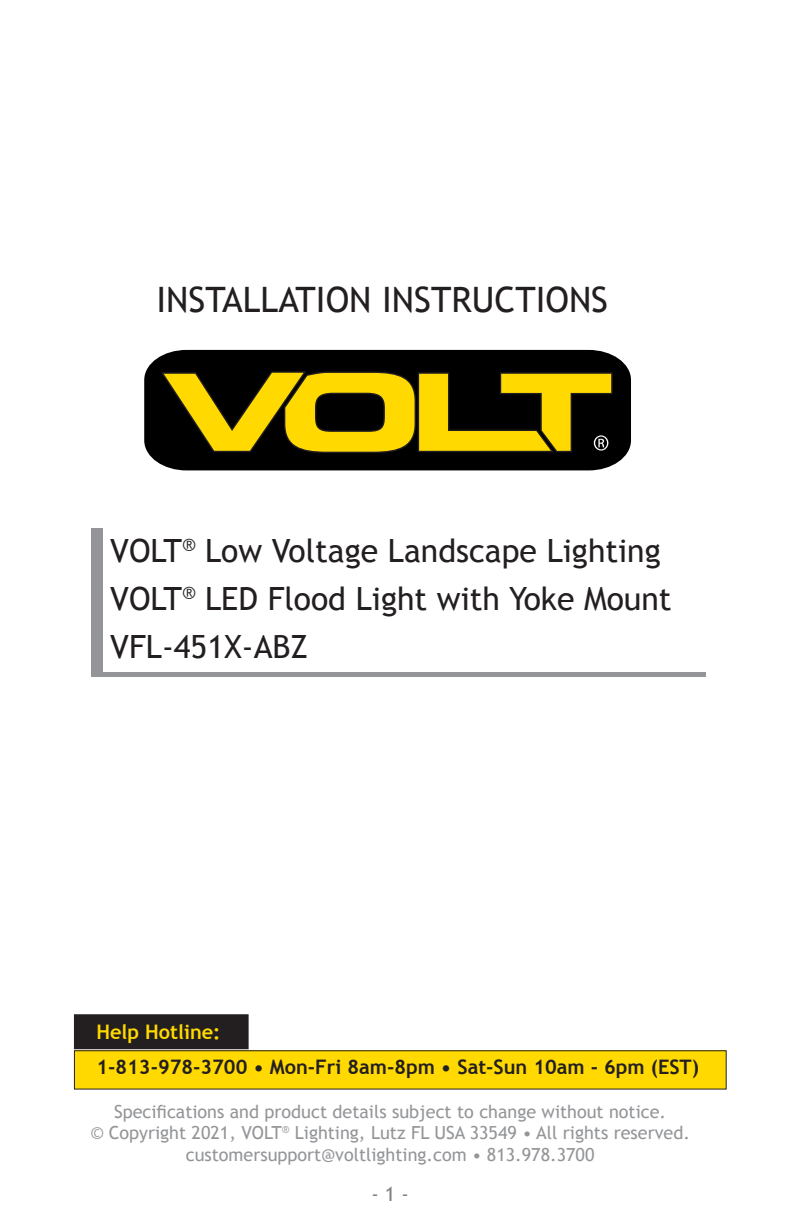
<style>
.page{position:relative;width:792px;height:1224px;background:#fff}
.page>*{position:absolute;margin:0;border:0;box-sizing:border-box;transform-origin:0 0}
.t1{font:35px "Trebuchet MS";color:#231f20}
.t2{font:32px "Trebuchet MS";color:#231f20}
.t3{font:700 20px "Trebuchet MS";color:#231f20}
.t4{font:700 20px "Trebuchet MS";color:#ffd900}
.t5{font:20px "Trebuchet MS";color:#7e8083}
.copyright{font:18px/21.6px "Trebuchet MS";color:#939598;text-align:center}
</style>
<div class="page">
<div style="left:144px;top:350px;width:487px;height:120px;background:#000001"></div>
<svg style="left:160px;top:370px;width:454px;height:84px;background:#816e02"></svg>
<div style="left:91px;top:528px;width:11px;height:149px;background:#939598"></div>
<hr style="left:92px;top:672px;width:614px;height:4px;background:#939598">
<div style="left:74px;top:1051px;width:652px;height:38px;background:#ffd900"></div>
<div style="left:74px;top:1050px;width:652px;height:39px;border:1px solid #231f20"></div>
<div style="left:74px;top:1015px;width:174px;height:34px;background:#231f20"></div>
<div style="left:74px;top:1014px;width:174px;height:35px;border:1px solid #231f20"></div>
<p class="t1" style="left:156px;top:279px;width:453px">INSTALLATION INSTRUCTIONS</p>
<p class="t2" style="left:110px;top:532px;width:552px">VOLT<sup>®</sup> Low Voltage Landscape Lighting</p>
<p class="t2" style="left:110px;top:580px;width:563px">VOLT<sup>®</sup> LED Flood Light with Yoke Mount</p>
<p class="t2" style="left:110px;top:628px;width:199px">VFL-451X-ABZ</p>
<p class="t4" style="left:96px;top:1019px;width:126px">Help Hotline:</p>
<p class="t3" style="left:96px;top:1054px;width:604px">1-813-978-3700 • Mon-Fri 8am-8pm • Sat-Sun 10am - 6pm (EST)</p>
<p class="copyright" style="left:114px;top:1101px;width:554px">Specifications and product details subject to change without notice.</p>
<p class="copyright" style="left:91px;top:1122px;width:601px">© Copyright 2021, VOLT<sup>®</sup> Lighting, Lutz FL USA 33549 • All rights reserved. customersupport@voltlighting.com • 813.978.3700</p>
<p class="t5" style="left:372px;top:1182px;width:39px">- 1 -</p>
</div>
